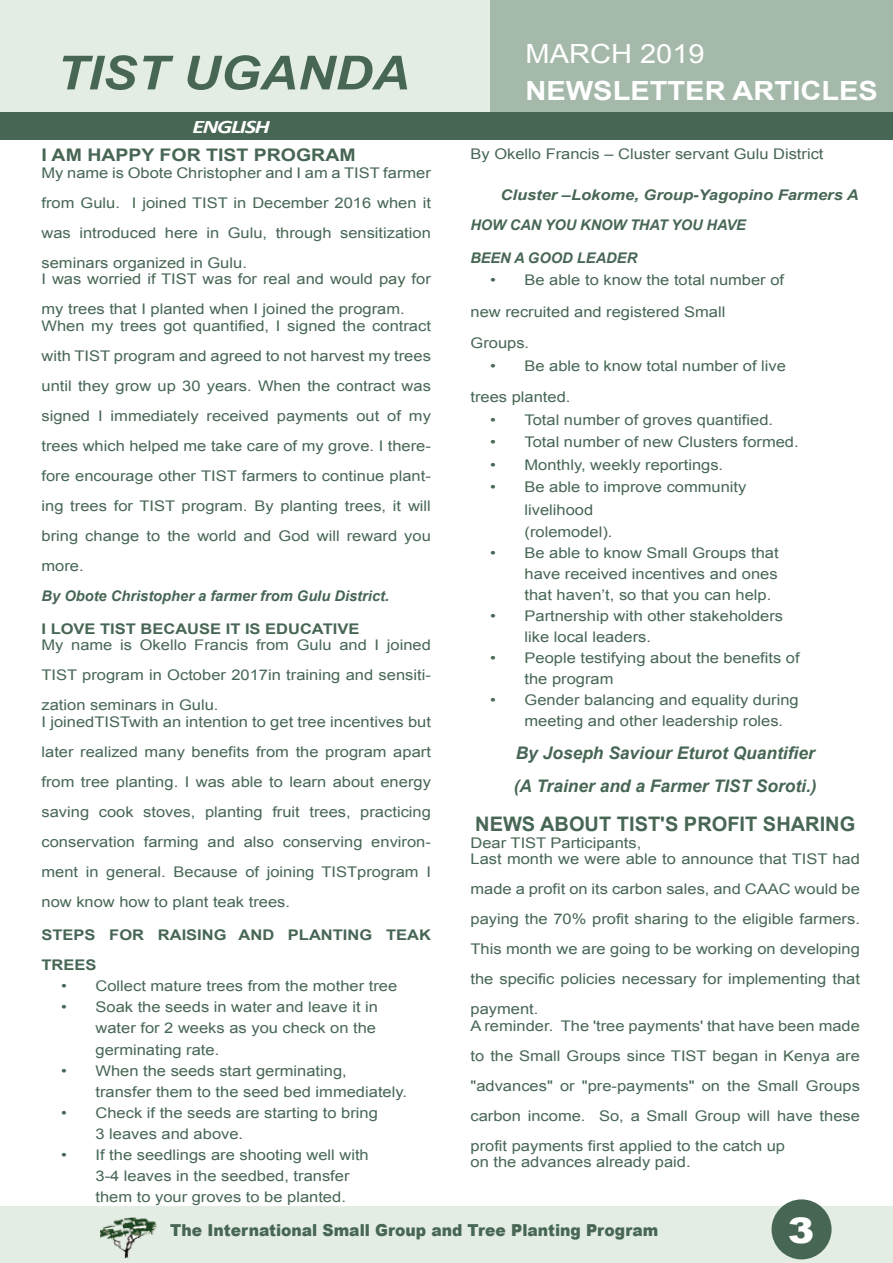
<style>
.page{position:relative;width:893px;height:1263px;background:#fff}
.page>*{position:absolute;margin:0;border:0;box-sizing:border-box;transform-origin:0 0}
.t1{font:italic 700 46.95px "Arial";color:#476654;scale:1.1 1}
.t2{font:900 35.25px "Arial";color:#fff;scale:1.13 1}
.t3{font:700 26.4px "Arial";color:#fff;scale:1.1 1}
.t4{font:26.4px "Arial";color:#fff;scale:1.1 1}
.t5{font:700 20.1px "Arial";color:#476654}
.t6{font:italic 700 19.05px "Calibri";letter-spacing:-.055em;color:#fff;scale:1.25 1}
.t7{font:italic 700 17.4px/33px "Arial";color:#476654}
.t8{font:700 17.4px "Arial";color:#476654;scale:1.12 1}
.t9{font:900 16.5px "Arial";color:#476654;scale:.94 1}
.t10{font:14.7px/30px "Arial";color:#476654;scale:1.12 1}
.t11{font:700 14.7px/30px "Arial";color:#476654;scale:1.12 1}
.t12{font:italic 700 14.7px/30px "Arial";color:#476654;scale:1.12 1}
.t13{font:italic 700 14.7px "Arial";color:#476654}
</style>
<div class="page">
<div style="left:0;top:1206px;width:893px;height:57px;background:#e3ede4"></div>
<div style="left:771px;top:1199px;width:60px;height:60px;background:#476654;border-radius:50%"></div>
<svg style="left:0;top:0;width:893px;height:112px;background:#c7d5c9"></svg>
<div style="left:0;top:112px;width:893px;height:28px;background:#476654"></div>
<img style="left:100px;top:1218px;width:57px;height:41px">
<h1 class="t1" style="left:56px;top:42px;width:323px">TIST UGANDA</h1>
<p class="t6" style="left:192px;top:114px;width:63px">ENGLISH</p>
<p class="t8" style="left:41px;top:144px;width:282px">I AM HAPPY FOR TIST PROGRAM</p>
<p class="t10" style="left:41px;top:158px;width:349px;text-align:justify">My name is Obote Christopher and I am a TIST farmer from Gulu. I joined TIST in December 2016 when it was introduced here in Gulu, through sensitization seminars organized in Gulu.</p>
<p class="t10" style="left:41px;top:264px;width:349px">I was worried if TIST was for real and would pay for my trees that I planted when I joined the program.</p>
<p class="t10" style="left:41px;top:311px;width:349px;text-align:justify">When my trees got quantified, I signed the contract with TIST program and agreed to not harvest my trees until they grow up 30 years. When the contract was signed I immediately received payments out of my trees which helped me take care of my grove. I there&shy;fore encourage other TIST farmers to continue plant&shy;ing trees for TIST program. By planting trees, it will bring change to the world and God will reward you more.</p>
<p class="t13" style="left:41px;top:586px;width:349px">By Obote Christopher a farmer from Gulu District.</p>
<p class="t11" style="left:41px;top:614px;width:285px">I LOVE TIST BECAUSE IT IS EDUCATIVE</p>
<p class="t10" style="left:41px;top:630px;width:349px;text-align:justify">My name is Okello Francis from Gulu and I joined TIST program in October 2017in training and sensiti&shy;zation seminars in Gulu.</p>
<p class="t10" style="left:41px;top:707px;width:349px;text-align:justify">I joinedTISTwith an intention to get tree incentives but later realized many benefits from the program apart from tree planting. I was able to learn about energy saving cook stoves, planting fruit trees, practicing conservation farming and also conserving environ&shy;ment in general. Because of joining TISTprogram I now know how to plant teak trees.</p>
<p class="t11" style="left:41px;top:920px;width:349px">STEPS FOR RAISING AND PLANTING TEAK<br>TREES</p>
<p class="t10" style="left:61px;top:971px;width:302px">• Collect mature trees from the mother tree</p>
<p class="t10" style="left:61px;top:996px;width:285px;line-height:21px;text-align:right">• Soak the seeds in water and leave it in water for 2 weeks as you check on the</p>
<p class="t10" style="left:96px;top:1035px;width:112px">germinating rate.</p>
<p class="t10" style="left:96px;top:1061px;width:280px;line-height:21px;text-indent:-35px">• When the seeds start germinating,<br>transfer them to the seed bed immediately.</p>
<p class="t10" style="left:96px;top:1103px;width:254px;line-height:21px;text-indent:-35px">• Check if the seeds are starting to bring<br>3 leaves and above.</p>
<p class="t10" style="left:96px;top:1145px;width:246px;line-height:21px;text-indent:-35px">• If the seedlings are shooting well with<br>3-4 leaves in the seedbed, transfer them to your groves to be planted.</p>
<h3 class="t4" style="left:526px;top:37px;width:164px">MARCH 2019</h3>
<h3 class="t3" style="left:526px;top:73px;width:322px">NEWSLETTER ARTICLES</h3>
<p class="t10" style="left:470px;top:139px;width:317px">By Okello Francis – Cluster servant Gulu District</p>
<p class="t12" style="left:470px;top:180px;width:348px;text-indent:30px">Cluster –Lokome, Group-Yagopino Farmers A<br>HOW CAN YOU KNOW THAT YOU HAVE</p>
<p class="t13" style="left:470px;top:248px;width:168px">BEEN A GOOD LEADER</p>
<p class="t10" style="left:470px;top:264px;width:281px;line-height:31.5px;text-indent:20px">• Be able to know the total number of new recruited and registered Small<br>Groups.</p>
<p class="t10" style="left:470px;top:350px;width:283px;line-height:31.5px;text-indent:20px">• Be able to know total number of live trees planted.</p>
<p class="t10" style="left:490px;top:405px;width:254px">• Total number of groves quantified.</p>
<p class="t10" style="left:490px;top:427px;width:277px">• Total number of new Clusters formed.</p>
<p class="t10" style="left:490px;top:450px;width:210px">• Monthly, weekly reportings.</p>
<p class="t10" style="left:525px;top:476px;width:200px;line-height:22.5px;text-indent:-35px">• Be able to improve community livelihood<br>(rolemodel).</p>
<p class="t10" style="left:525px;top:543px;width:228px;line-height:21px;text-align:justify;text-indent:-35px">• Be able to know Small Groups that have received incentives and ones that haven’t, so that you can help.</p>
<p class="t10" style="left:525px;top:606px;width:232px;line-height:21px;text-indent:-35px">• Partnership with other stakeholders like local leaders.</p>
<p class="t10" style="left:525px;top:648px;width:247px;line-height:21px;text-indent:-35px">• People testifying about the benefits of the program</p>
<p class="t10" style="left:525px;top:690px;width:246px;line-height:21px;text-indent:-35px">• Gender balancing and equality during meeting and other leadership roles.</p>
<p class="t7" style="left:514px;top:737px;width:304px">By Joseph Saviour Eturot Quantifier (A Trainer and a Farmer TIST Soroti.)</p>
<h3 class="t5" style="left:475px;top:811px;width:382px">NEWS ABOUT TIST'S PROFIT SHARING</h3>
<p class="t10" style="left:470px;top:834px;width:349px;line-height:16.5px">Dear TIST Participants,<br>Last month we were able to announce that TIST had</p>
<p class="t10" style="left:470px;top:874px;width:349px;text-align:justify">made a profit on its carbon sales, and CAAC would be paying the 70% profit sharing to the eligible farmers.<br>This month we are going to be working on developing the specific policies necessary for implementing that payment.</p>
<p class="t10" style="left:470px;top:1011px;width:349px;text-align:justify">A reminder. The 'tree payments' that have been made to the Small Groups since TIST began in Kenya are "advances" or "pre-payments" on the Small Groups carbon income. So, a Small Group will have these profit payments first applied to the catch up</p>
<p class="t10" style="left:470px;top:1147px;width:198px">on the advances already paid.</p>
<p class="t9" style="left:170px;top:1218px;width:521px">The International Small Group and Tree Planting Program</p>
<h2 class="t2" style="left:788px;top:1205px;width:25px">3</h2>
</div>
